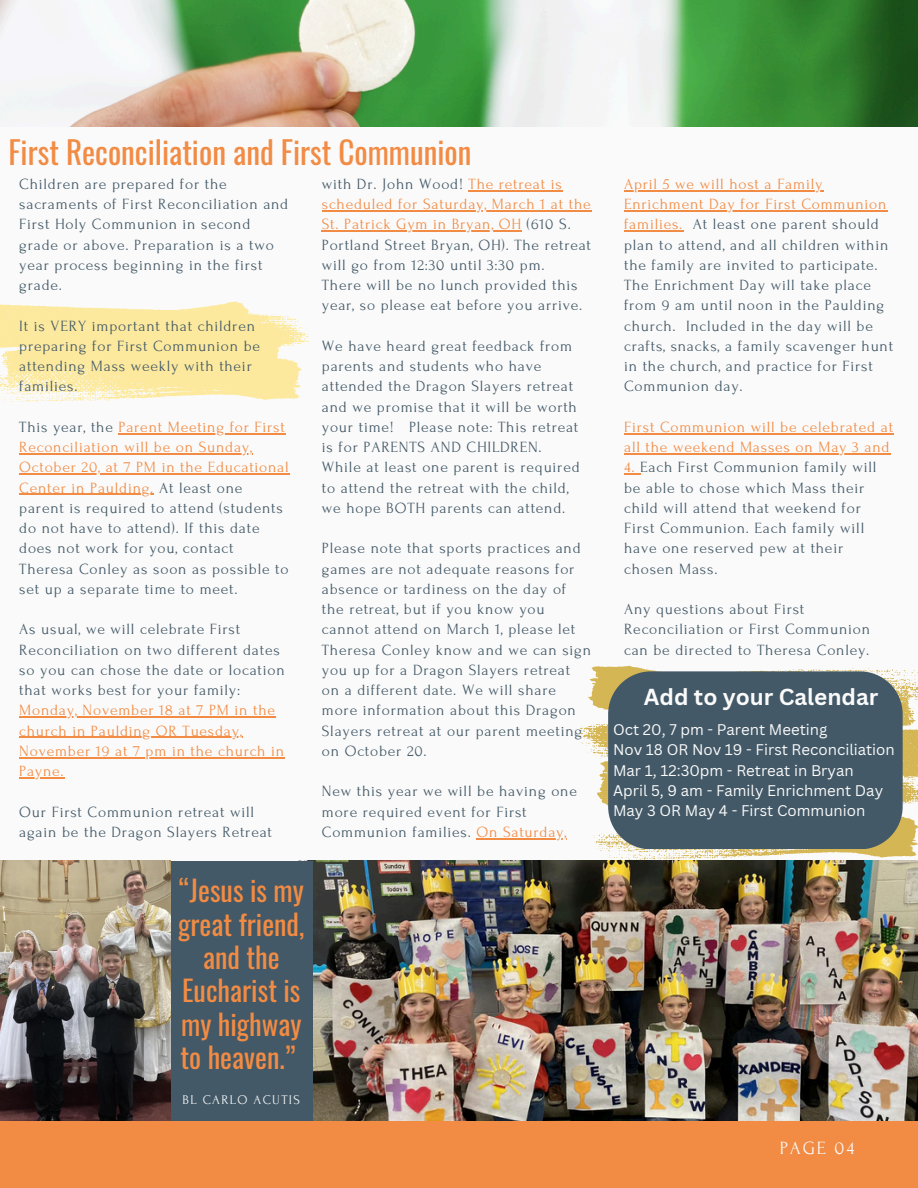
<style>
.page{position:relative;width:918px;height:1188px;background:#fafafa}
.page>*{position:absolute;margin:0;border:0;box-sizing:border-box;transform-origin:0 0}
.t1{font:31.2px "Oswald";color:#f28b43}
.t2{font:28.2px/33.3px "Oswald";color:#f28b43;text-align:center}
.t3{font:700 22.5px "Canva Sans";color:#fafafa}
.t4{font:18.6px "Forum";letter-spacing:.1em;color:#fafafa}
.t5{font:15.6px/20.2px "Forum";letter-spacing:.05em;color:#435967}
.t6{font:15.6px "Forum";letter-spacing:.05em;color:#f28b43}
.t7{font:15px/20.2px "Canva Sans";color:#fafafa}
.t8{font:13.2px "Forum";letter-spacing:.1em;color:#fafafa}
.s1{color:#435967}
.s2{color:#f28b43}
</style>
<div class="page">
<div style="left:0;top:1121px;width:918px;height:67px;background:#f28b43"></div>
<img style="left:0;top:0;width:918px;height:126px">
<img style="left:313px;top:861px;width:605px;height:260px">
<div style="left:171px;top:861px;width:142px;height:260px;background:#435967"></div>
<img style="left:0;top:861px;width:171px;height:260px">
<svg style="left:579px;top:665px;width:339px;height:195px"></svg>
<div style="left:608px;top:671px;width:295px;height:178px;background:#435967"></div>
<hr style="left:469px;top:190px;width:94px;height:1px;background:#f28b43">
<hr style="left:322px;top:210px;width:270px;height:1px;background:#f28b43">
<hr style="left:322px;top:231px;width:200px;height:1px;background:#f28b43">
<hr style="left:476px;top:838px;width:91px;height:1px;background:#f28b43">
<svg style="left:0;top:302px;width:309px;height:101px"></svg>
<hr style="left:119px;top:433px;width:167px;height:1px;background:#f28b43">
<hr style="left:19px;top:453px;width:234px;height:1px;background:#f28b43">
<hr style="left:19px;top:474px;width:271px;height:1px;background:#f28b43">
<hr style="left:19px;top:494px;width:135px;height:1px;background:#f28b43">
<hr style="left:19px;top:717px;width:257px;height:1px;background:#f28b43">
<hr style="left:19px;top:737px;width:224px;height:1px;background:#f28b43">
<hr style="left:19px;top:757px;width:266px;height:1px;background:#f28b43">
<hr style="left:19px;top:777px;width:46px;height:1px;background:#f28b43">
<hr style="left:624px;top:190px;width:199px;height:1px;background:#f28b43">
<hr style="left:624px;top:210px;width:263px;height:1px;background:#f28b43">
<hr style="left:624px;top:231px;width:59px;height:1px;background:#f28b43">
<hr style="left:624px;top:433px;width:270px;height:1px;background:#f28b43">
<hr style="left:624px;top:453px;width:266px;height:1px;background:#f28b43">
<svg style="left:624px;top:474px;width:16px;height:1px"></svg>
<p class="t1" style="left:8px;top:127px;width:465px">First Reconciliation and First Communion</p>
<p class="t5" style="left:19px;top:174px;width:271px">Children are prepared for the sacraments of First Reconciliation and<br>First Holy Communion in second grade or above. Preparation is a two year process beginning in the first grade.</p>
<p class="t5" style="left:19px;top:316px;width:242px">It is VERY important that children preparing for First Communion be attending Mass weekly with their families.</p>
<p class="t6" style="left:19px;top:419px;width:267px"><span class="s1">This year, the</span> Parent Meeting for First</p>
<p class="t6" style="left:19px;top:439px;width:234px">Reconciliation will be on Sunday,</p>
<p class="t6" style="left:19px;top:459px;width:271px">October 20, at 7 PM in the Educational</p>
<p class="t5" style="left:19px;top:478px;width:271px"><span class="s2">Center in Paulding.</span> At least one parent is required to attend (students do not have to attend). If this date does not work for you, contact Theresa Conley as soon as possible to set up a separate time to meet.</p>
<p class="t5" style="left:19px;top:620px;width:267px">As usual, we will celebrate First<br>Reconciliation on two different dates so you can chose the date or location</p>
<p class="t5" style="left:19px;top:680px;width:223px">that works best for your family:</p>
<p class="t6" style="left:19px;top:702px;width:257px">Monday, November 18 at 7 PM in the</p>
<p class="t6" style="left:19px;top:722px;width:224px">church in Paulding OR Tuesday,</p>
<p class="t6" style="left:19px;top:743px;width:266px">November 19 at 7 pm in the church in</p>
<p class="t6" style="left:19px;top:763px;width:46px">Payne.</p>
<p class="t5" style="left:19px;top:802px;width:254px">Our First Communion retreat will again be the Dragon Slayers Retreat</p>
<p class="t2" style="left:178px;top:873px;width:128px">“Jesus is my great friend, and the<br>Eucharist is my highway to heaven.”</p>
<p class="t8" style="left:183px;top:1093px;width:119px">BL CARLO ACUTIS</p>
<h2 class="t5" style="left:322px;top:174px;width:242px">with Dr. John Wood! <span class="s2">The retreat is</span></h2>
<p class="t6" style="left:322px;top:196px;width:270px">scheduled for Saturday, March 1 at the</p>
<p class="t5" style="left:322px;top:215px;width:271px"><span class="s2">St. Patrick Gym in Bryan, OH</span> (610 S.<br>Portland Street Bryan, OH). The retreat will go from 12:30 until 3:30 pm.<br>There will be no lunch provided this year, so please eat before you arrive.</p>
<p class="t5" style="left:322px;top:336px;width:253px">We have heard great feedback from parents and students who have attended the Dragon Slayers retreat</p>
<p class="t5" style="left:322px;top:397px;width:259px">and we promise that it will be worth your time! Please note: This retreat is for PARENTS AND CHILDREN.<br>While at least one parent is required to attend the retreat with the child, we hope BOTH parents can attend.</p>
<p class="t5" style="left:322px;top:539px;width:260px">Please note that sports practices and games are not adequate reasons for absence or tardiness on the day of</p>
<p class="t5" style="left:322px;top:599px;width:271px">the retreat, but if you know you cannot attend on March 1, please let<br>Theresa Conley know and we can sign you up for a Dragon Slayers retreat on a different date. We will share more information about this Dragon<br>Slayers retreat at our parent meeting on October 20.</p>
<p class="t5" style="left:322px;top:782px;width:257px">New this year we will be having one more required event for First<br>Communion families. <span class="s2">On Saturday,</span></p>
<h3 class="t6" style="left:624px;top:176px;width:200px">April 5 we will host a Family</h3>
<p class="t5" style="left:624px;top:194px;width:271px"><span class="s2">Enrichment Day for First Communion families.</span> At least one parent should plan to attend, and all children within the family are invited to participate.<br>The Enrichment Day will take place from 9 am until noon in the Paulding church. Included in the day will be crafts, snacks, a family scavenger hunt in the church, and practice for First Communion day.</p>
<p class="t6" style="left:624px;top:419px;width:271px">First Communion will be celebrated at</p>
<p class="t6" style="left:624px;top:439px;width:267px">all the weekend Masses on May 3 and</p>
<p class="t5" style="left:624px;top:458px;width:254px"><span class="s2">4.</span> Each First Communion family will be able to chose which Mass their child will attend that weekend for<br>First Communion. Each family will have one reserved pew at their chosen Mass.</p>
<p class="t5" style="left:624px;top:599px;width:247px">Any questions about First<br>Reconciliation or First Communion can be directed to Theresa Conley.</p>
<p class="t3" style="left:644px;top:681px;width:236px">Add to your Calendar</p>
<h1 class="t7" style="left:613px;top:719px;width:216px">Oct 20, 7 pm - Parent Meeting</h1>
<h4 class="t7" style="left:613px;top:739px;width:283px">Nov 18 OR Nov 19 - First Reconciliation Mar 1, 12:30pm - Retreat in Bryan<br>April 5, 9 am - Family Enrichment Day May 3 OR May 4 - First Communion</h4>
<p class="t4" style="left:780px;top:1138px;width:76px">PAGE 04</p>
</div>
